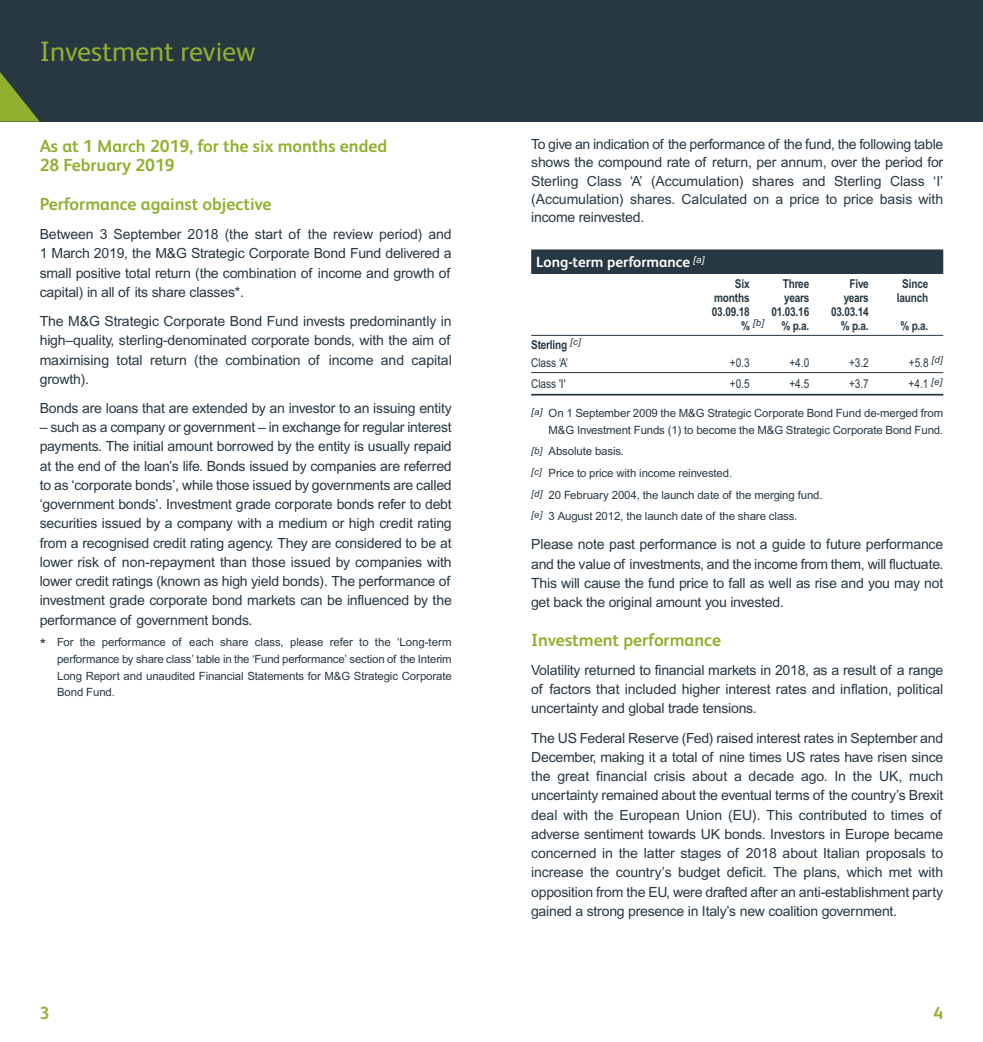
<style>
.page{position:relative;width:983px;height:1042px;background:#fff}
.page>*{position:absolute;margin:0;border:0;box-sizing:border-box;transform-origin:0 0}
.t1{font:28px "FS Albert";color:#92b02f}
.t2{font:700 17.5px/18.9px "FS Albert";color:#92b02f}
.t3{font:700 14.88px "FS Albert";color:#fff}
.t4{font:14px/19.2px "Arial";letter-spacing:-.015em;color:#273843;text-align:justify}
.t5{font:700 12.25px/17.7px "Arial Narrow";letter-spacing:-.015em;color:#273843}
.t6{font:12.25px "Arial Narrow";color:#273843}
.t7{font:11.38px/16.6px "Arial";letter-spacing:-.01em;color:#273843;text-align:right}
.t8{font:italic 9.62px "Arial";color:#273843}
.s1{font-size:15.75px}
.s2{font-family:"Arial Narrow";font-weight:700;font-style:normal;font-size:12.25px}
.s3{font-weight:400}
</style>
<div class="page">
<div style="left:0;top:0;width:491px;height:122px;background:#273843"></div>
<svg style="left:0;top:72px;width:40px;height:50px"></svg>
<div style="left:491px;top:0;width:491px;height:122px;background:#273843"></div>
<div style="left:531px;top:249px;width:412px;height:25px;background:#273843"></div>
<hr style="left:531px;top:335px;width:412px;height:1px;background:#273843">
<hr style="left:531px;top:372px;width:412px;height:1px;background:#273843">
<hr style="left:531px;top:394px;width:412px;height:1px;background:#273843">
<h1 class="t1" style="left:40px;top:42px;width:217px">Investment review</h1>
<p class="t2" style="left:40px;top:139px;width:349px">As at 1 March 2019, for the six months ended<br>28 February 2019</p>
<p class="t2" style="left:40px;top:196px;width:233px">Performance against objective</p>
<p class="t4" style="left:40px;top:226px;width:413px">Between 3 September 2018 (the start of the review period) and 1 March 2019, the M&amp;G Strategic Corporate Bond Fund delivered a small positive total return (the combination of income and growth of capital) in all of its share classes*.</p>
<p class="t4" style="left:40px;top:313px;width:413px">The M&amp;G Strategic Corporate Bond Fund invests predominantly in high–quality, sterling-denominated corporate bonds, with the aim of maximising total return (the combination of income and capital growth).</p>
<p class="t4" style="left:40px;top:400px;width:413px">Bonds are loans that are extended by an investor to an issuing entity</p>
<p class="t4" style="left:40px;top:419px;width:413px">– such as a company or government – in exchange for regular interest payments. The initial amount borrowed by the entity is usually repaid at the end of the loan’s life. Bonds issued by companies are referred to as ‘corporate bonds’, while those issued by governments are called ‘government bonds’. Investment grade corporate bonds refer to debt securities issued by a company with a medium or high credit rating from a recognised credit rating agency. They are considered to be at lower risk of non-repayment than those issued by companies with lower credit ratings (known as high yield bonds). The performance of investment grade corporate bond markets can be influenced by the performance of government bonds.</p>
<p class="t7" style="left:57px;top:635px;width:396px;text-align:justify;text-indent:-17px"><span class="s1">*</span> For the performance of each share class, please refer to the ‘Long-term performance by share class’ table in the ‘Fund performance’ section of the Interim Long Report and unaudited Financial Statements for M&amp;G Strategic Corporate Bond Fund.</p>
<p class="t4" style="left:531px;top:136px;width:413px;line-height:18.4px">To give an indication of the performance of the fund, the following table shows the compound rate of return, per annum, over the period for Sterling Class ‘A’ (Accumulation) shares and Sterling Class ‘I’ (Accumulation) shares. Calculated on a price to price basis with income reinvested.</p>
<p class="t3" style="left:536px;top:256px;width:170px">Long-term performance <sup>[a]</sup></p>
<p class="t5" style="left:734px;top:276px;width:16px">Six</p>
<p class="t5" style="left:782px;top:276px;width:28px">Three</p>
<p class="t5" style="left:849px;top:276px;width:21px">Five</p>
<p class="t5" style="left:902px;top:276px;width:28px">Since</p>
<p class="t5" style="left:714px;top:290px;width:37px">months</p>
<p class="t5" style="left:784px;top:290px;width:26px">years</p>
<p class="t5" style="left:843px;top:290px;width:26px">years</p>
<p class="t5" style="left:896px;top:290px;width:33px">launch</p>
<p class="t5" style="left:711px;top:304px;width:39px">03.09.18</p>
<p class="t5" style="left:771px;top:304px;width:39px">01.03.16</p>
<p class="t5" style="left:830px;top:304px;width:39px">03.03.14</p>
<p class="t8" style="left:741px;top:320px;width:24px"><span class="s2">%</span> [b]</p>
<p class="t5" style="left:781px;top:318px;width:29px">% p.a.</p>
<p class="t5" style="left:840px;top:318px;width:29px">% p.a.</p>
<p class="t5" style="left:900px;top:318px;width:29px">% p.a.</p>
<p class="t5" style="left:531px;top:337px;width:51px">Sterling <sup>[c]<br></sup><span class="s3">Class ‘A’</span></p>
<p class="t6" style="left:729px;top:358px;width:21px">+0.3</p>
<p class="t6" style="left:789px;top:358px;width:21px">+4.0</p>
<p class="t6" style="left:848px;top:358px;width:21px">+3.2</p>
<p class="t6" style="left:908px;top:358px;width:35px">+5.8 <sup>[d]</sup></p>
<p class="t6" style="left:531px;top:379px;width:36px">Class 'I'</p>
<p class="t6" style="left:729px;top:379px;width:21px">+0.5</p>
<p class="t6" style="left:789px;top:379px;width:21px">+4.5</p>
<p class="t6" style="left:848px;top:379px;width:21px">+3.7</p>
<p class="t6" style="left:908px;top:379px;width:35px">+4.1 <sup>[e]</sup></p>
<p class="t7" style="left:531px;top:406px;width:413px"><sup>[a]</sup> On 1 September 2009 the M&amp;G Strategic Corporate Bond Fund de-merged from<br>M&amp;G Investment Funds (1) to become the M&amp;G Strategic Corporate Bond Fund.</p>
<p class="t7" style="left:531px;top:442px;width:293px;line-height:21.5px;text-align:left"><sup>[b]</sup> Absolute basis.<br><sup>[c]</sup> Price to price with income reinvested.<br><sup>[d]</sup> 20 February 2004, the launch date of the merging fund. <sup>[e]</sup> 3 August 2012, the launch date of the share class.</p>
<p class="t4" style="left:531px;top:536px;width:413px">Please note past performance is not a guide to future performance and the value of investments, and the income from them, will fluctuate.<br>This will cause the fund price to fall as well as rise and you may not get back the original amount you invested.</p>
<p class="t2" style="left:531px;top:632px;width:191px">Investment performance</p>
<p class="t4" style="left:531px;top:662px;width:413px">Volatility returned to financial markets in 2018, as a result of a range of factors that included higher interest rates and inflation, political uncertainty and global trade tensions.</p>
<p class="t4" style="left:531px;top:729px;width:413px">The US Federal Reserve (Fed) raised interest rates in September and December, making it a total of nine times US rates have risen since the great financial crisis about a decade ago. In the UK, much uncertainty remained about the eventual terms of the country’s Brexit deal with the European Union (EU). This contributed to times of adverse sentiment towards UK bonds. Investors in Europe became concerned in the latter stages of 2018 about Italian proposals to increase the country’s budget deficit. The plans, which met with opposition from the EU, were drafted after an anti-establishment party gained a strong presence in Italy’s new coalition government.</p>
<p class="t2" style="left:40px;top:1006px;width:11px">3</p>
<p class="t2" style="left:933px;top:1006px;width:11px">4</p>
</div>
